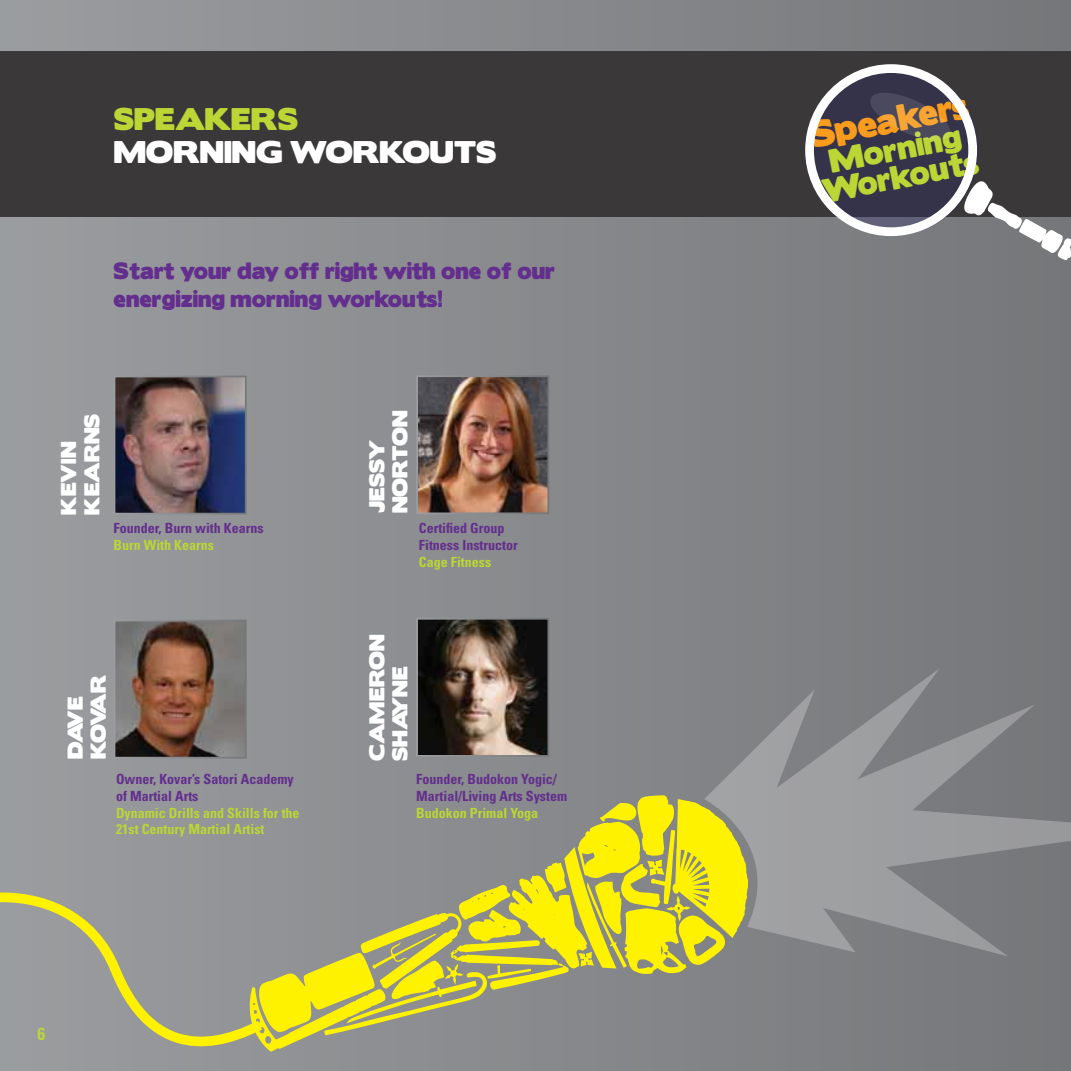
<style>
.page{position:relative;width:1071px;height:1071px;background:#fff}
.page>*{position:absolute;margin:0;border:0;box-sizing:border-box;transform-origin:0 0}
.t1{font:33.25px "Boris Black Bloxx";color:#f99b1c}
.t2{font:29.75px/28px "Boris Black Bloxx";color:#bcd635;text-align:center}
.t3{font:28px "Boris Black Bloxx";color:#fff}
.t4{font:28px "Boris Black Bloxx";color:#bcd635}
.t5{font:21px/28px "Boris Black Bloxx";letter-spacing:-.015em;color:#632e8d}
.t6{font:19.25px/23.1px "Boris Black Bloxx";color:#fff}
.t7{font:700 condensed 17.5px "Univers";color:#bcd635}
.t8{font:700 condensed 14px/16.8px "Univers";color:#632e8d}
.t9{font:700 condensed 14px/16.8px "Univers";color:#bcd635}
</style>
<div class="page">
<div style="left:0;top:0;width:1071px;height:1071px;background:linear-gradient(to right,#999b9e,#757779)"></div>
<div style="left:0;top:52px;width:1071px;height:165px;background:#3a3838"></div>
<svg style="left:809px;top:66px;width:170px;height:169px;background:#4c4b5f"></svg>
<div style="left:805px;top:64px;width:172px;height:172px;border:9px solid #fff;border-radius:50%"></div>
<svg style="left:867px;top:90px;width:87px;height:53px;background:#444257"></svg>
<svg style="left:956px;top:169px;width:115px;height:91px"></svg>
<img style="left:117px;top:379px;width:127px;height:133px">
<img style="left:419px;top:378px;width:127px;height:133px">
<img style="left:419px;top:621px;width:127px;height:133px">
<img style="left:117px;top:623px;width:127px;height:133px">
<svg style="left:250px;top:795px;width:498px;height:257px;background:#aba865"></svg>
<svg style="left:0;top:861px;width:273px;height:210px;background:#9d9e8f"></svg>
<svg style="left:704px;top:668px;width:367px;height:289px;background:#8e8f87"></svg>
<h3 class="t4" style="left:114px;top:97px;width:186px">Speakers</h3>
<h3 class="t3" style="left:114px;top:131px;width:384px">Morning Workouts</h3>
<h3 class="t5" style="left:114px;top:257px;width:443px">Start your day off right with one of our energizing morning workouts!</h3>
<h3 class="t6" style="left:58px;top:515px;width:103px;rotate:-90deg">Kevin<br>Kearns</h3>
<h3 class="t6" style="left:366px;top:513px;width:104px;rotate:-90deg">Jessy<br>Norton</h3>
<p class="t8" style="left:114px;top:520px;width:152px">Founder, Burn with Kearns</p>
<p class="t9" style="left:114px;top:537px;width:102px">Burn With Kearns</p>
<p class="t8" style="left:419px;top:520px;width:100px">Certified Group<br>Fitness Instructor</p>
<p class="t9" style="left:419px;top:553px;width:74px">Cage Fitness</p>
<h3 class="t6" style="left:64px;top:759px;width:85px;rotate:-90deg">Dav e<br>Kovar</h3>
<p class="t8" style="left:116px;top:770px;width:179px">Owner, Kovar’s Satori Academy of Martial Arts</p>
<p class="t9" style="left:116px;top:804px;width:185px">Dynamic Drills and Skills for the<br>21st Century Martial Artist</p>
<h3 class="t6" style="left:366px;top:761px;width:128px;rotate:-90deg">Cameron<br>Shayne</h3>
<p class="t8" style="left:416px;top:770px;width:152px">Founder, Budokon Yogic/<br>Martial/Living Arts System</p>
<p class="t9" style="left:416px;top:804px;width:123px">Budokon Primal Yoga</p>
<p class="t7" style="left:37px;top:1023px;width:9px">6</p>
<h1 class="t1" style="left:806px;top:111px;width:169px;rotate:-11deg">Sp eakers</h1>
<h2 class="t2" style="left:815px;top:151px;width:166px;rotate:-11deg">M orni ng<br>Workouts</h2>
</div>
